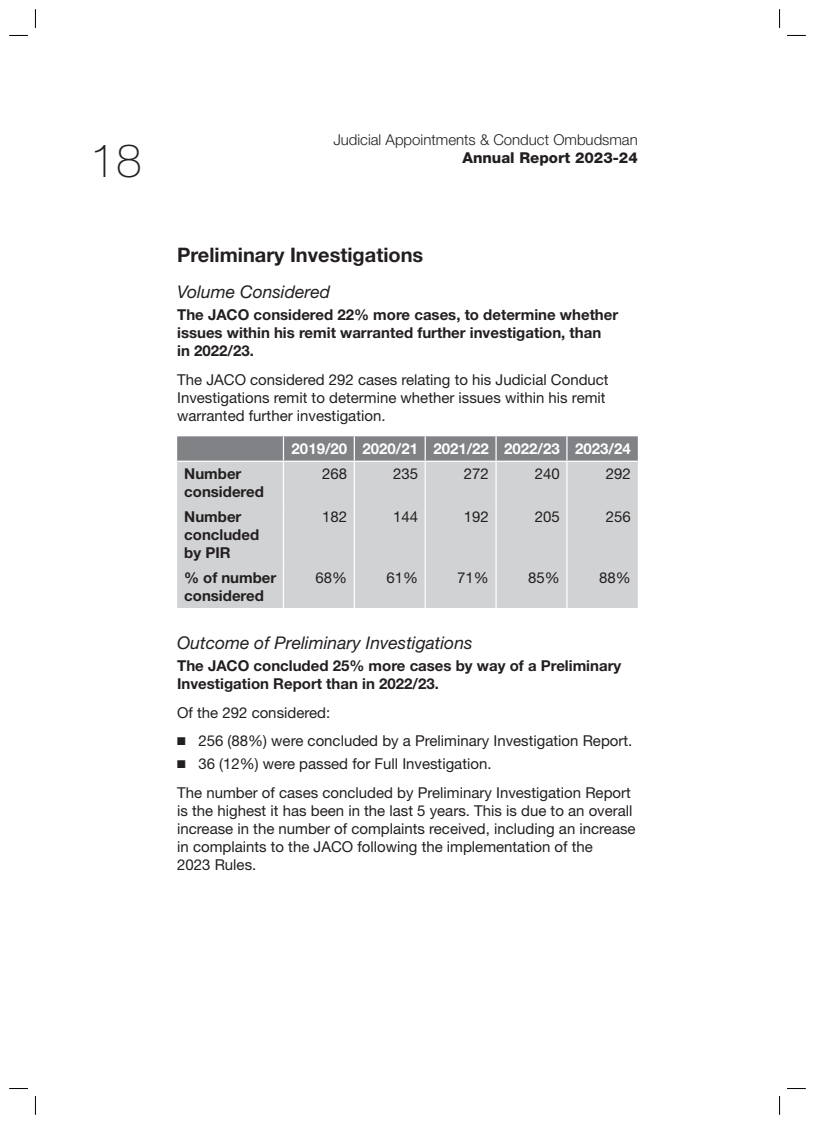
<style>
.page{position:relative;width:815px;height:1124px;background:#fff}
.page>*{position:absolute;margin:0;border:0;box-sizing:border-box;transform-origin:0 0}
.t1{font:100 46.25px "Helvetica Neue LT Std";color:#231f20}
.Heading_2{font:700 20px "Helvetica Neue LT Std";color:#231f20}
.Heading_3{font:italic 17.5px "Helvetica Neue LT Std";color:#231f20}
.Body_Text{font:15px/18px "Helvetica Neue LT Std";color:#231f20}
.Body_Text-2{font:700 15px/18px "Helvetica Neue LT Std";color:#231f20}
.Table_Text_LFT{font:700 15px/18px "Helvetica Neue LT Std";color:#231f20}
.Table_Text_RT{font:15px "Helvetica Neue LT Std";color:#231f20}
.t2{font:300 15px "Helvetica Neue LT Std";color:#231f20}
.Table_Header_RT{font:700 15px "Helvetica Neue LT Std";color:#fff}
.t3{font:800 15px "Helvetica Neue LT Std";color:#231f20}
</style>
<div class="page">
<div style="left:177px;top:462px;width:461px;height:146px;background:#d1d2d4"></div>
<hr style="left:354px;top:462px;width:1px;height:42px;background:#fff">
<hr style="left:425px;top:462px;width:1px;height:42px;background:#fff">
<hr style="left:495px;top:462px;width:2px;height:42px;background:#fff">
<hr style="left:566px;top:462px;width:2px;height:42px;background:#fff">
<hr style="left:354px;top:504px;width:1px;height:61px;background:#fff">
<hr style="left:425px;top:504px;width:1px;height:61px;background:#fff">
<hr style="left:495px;top:504px;width:2px;height:61px;background:#fff">
<hr style="left:566px;top:504px;width:2px;height:61px;background:#fff">
<hr style="left:354px;top:565px;width:1px;height:43px;background:#fff">
<hr style="left:425px;top:565px;width:1px;height:43px;background:#fff">
<hr style="left:495px;top:565px;width:2px;height:43px;background:#fff">
<hr style="left:566px;top:565px;width:2px;height:43px;background:#fff">
<hr style="left:283px;top:462px;width:1px;height:42px;background:#fff">
<hr style="left:283px;top:504px;width:1px;height:61px;background:#fff">
<hr style="left:283px;top:565px;width:1px;height:43px;background:#fff">
<div style="left:177px;top:436px;width:461px;height:24px;background:#808285"></div>
<svg style="left:9px;top:35px;width:19px;height:1px"></svg>
<svg style="left:35px;top:9px;width:1px;height:19px"></svg>
<svg style="left:787px;top:35px;width:19px;height:1px"></svg>
<svg style="left:779px;top:9px;width:1px;height:19px"></svg>
<svg style="left:787px;top:1088px;width:19px;height:1px"></svg>
<svg style="left:779px;top:1096px;width:1px;height:18px"></svg>
<svg style="left:9px;top:1088px;width:19px;height:1px"></svg>
<svg style="left:35px;top:1096px;width:1px;height:18px"></svg>
<h1 class="t1" style="left:90px;top:134px;width:53px">18</h1>
<p class="t2" style="left:333px;top:130px;width:306px">Judicial Appointments &amp; Conduct Ombudsman</p>
<p class="t3" style="left:462px;top:149px;width:177px">Annual Report 2023-24</p>
<h2 class="Heading_2" style="left:177px;top:243px;width:248px">Preliminary Investigations</h2>
<h3 class="Heading_3" style="left:177px;top:282px;width:155px">Volume Considered</h3>
<p class="Body_Text-2" style="left:177px;top:305px;width:443px">The JACO considered 22% more cases, to determine whether issues within his remit warranted further investigation, than<br>in 2022/23.</p>
<p class="Body_Text" style="left:177px;top:370px;width:433px">The JACO considered 292 cases relating to his Judicial Conduct<br>Investigations remit to determine whether issues within his remit warranted further investigation.</p>
<p class="Table_Header_RT" style="left:292px;top:439px;width:57px">2019/20</p>
<p class="Table_Header_RT" style="left:363px;top:439px;width:57px">2020/21</p>
<p class="Table_Header_RT" style="left:433px;top:439px;width:57px">2021/22</p>
<p class="Table_Header_RT" style="left:504px;top:439px;width:57px">2022/23</p>
<p class="Table_Header_RT" style="left:575px;top:439px;width:57px">2023/24</p>
<p class="Table_Text_LFT" style="left:184px;top:464px;width:81px">Number considered</p>
<p class="Table_Text_RT" style="left:322px;top:464px;width:27px">268</p>
<p class="Table_Text_RT" style="left:393px;top:464px;width:27px">235</p>
<p class="Table_Text_RT" style="left:464px;top:464px;width:27px">272</p>
<p class="Table_Text_RT" style="left:535px;top:464px;width:27px">240</p>
<p class="Table_Text_RT" style="left:606px;top:464px;width:27px">292</p>
<p class="Table_Text_LFT" style="left:184px;top:507px;width:76px">Number concluded by PIR</p>
<p class="Table_Text_RT" style="left:322px;top:507px;width:27px">182</p>
<p class="Table_Text_RT" style="left:393px;top:507px;width:27px">144</p>
<p class="Table_Text_RT" style="left:464px;top:507px;width:27px">192</p>
<p class="Table_Text_RT" style="left:535px;top:507px;width:27px">205</p>
<p class="Table_Text_RT" style="left:606px;top:507px;width:27px">256</p>
<p class="Table_Text_LFT" style="left:184px;top:568px;width:94px">% of number considered</p>
<p class="Table_Text_RT" style="left:316px;top:568px;width:33px">68%</p>
<p class="Table_Text_RT" style="left:386px;top:568px;width:33px">61%</p>
<p class="Table_Text_RT" style="left:457px;top:568px;width:33px">71%</p>
<p class="Table_Text_RT" style="left:528px;top:568px;width:33px">85%</p>
<p class="Table_Text_RT" style="left:599px;top:568px;width:33px">88%</p>
<h3 class="Heading_3" style="left:177px;top:632px;width:297px">Outcome of Preliminary Investigations</h3>
<p class="Body_Text-2" style="left:177px;top:656px;width:446px">The JACO concluded 25% more cases by way of a Preliminary<br>Investigation Report than in 2022/23.</p>
<p class="Body_Text" style="left:177px;top:702px;width:155px">Of the 292 considered:</p>
<p class="Body_Text" style="left:177px;top:731px;width:457px">■ 256 (88%) were concluded by a Preliminary Investigation Report.</p>
<p class="Body_Text" style="left:177px;top:754px;width:316px">■ 36 (12%) were passed for Full Investigation.</p>
<p class="Body_Text" style="left:177px;top:783px;width:460px">The number of cases concluded by Preliminary Investigation Report is the highest it has been in the last 5 years. This is due to an overall increase in the number of complaints received, including an increase in complaints to the JACO following the implementation of the<br>2023 Rules.</p>
</div>
